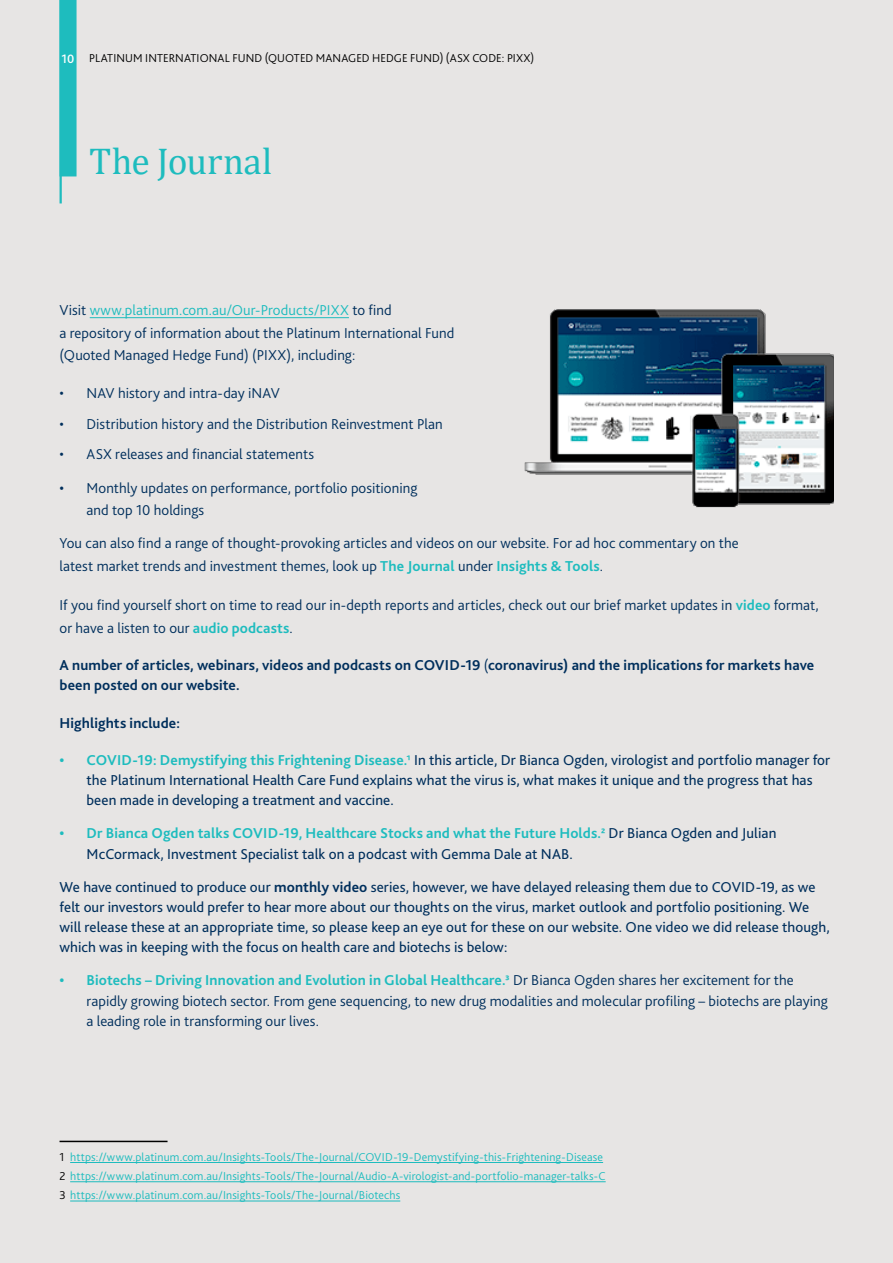
<style>
.page{position:relative;width:893px;height:1263px;background:#e7e5e4}
.page>*{position:absolute;margin:0;border:0;box-sizing:border-box;transform-origin:0 0}
.t1{font:37.5px "Cambria";letter-spacing:-.005em;color:#1ebcbe}
.t2{font:300 15px/22.5px "Bliss 2";letter-spacing:.005em;color:#002f5c}
.t3{font:15px/20.2px "Bliss 2";letter-spacing:.005em;color:#002f5c}
.t4{font:700 15px/20.2px "Bliss 2";letter-spacing:.01em;color:#002f5c}
.t5{font:300 12px/19.2px "Bliss 2";letter-spacing:.01em;color:#1ebcbe}
.t6{font:300 12px "Bliss 2";letter-spacing:.01em;color:#000}
.s1{font-weight:500;font-size:12.75px;color:#fff}
.s2{color:#1ebcbe}
.s3{font-weight:400}
.s4{font-weight:700;color:#1ebcbe}
.s5{font-weight:300}
.s6{font-weight:700;font-size:12px;color:#1ebcbe}
.s7{font-weight:700}
.s8{color:#000}
</style>
<div class="page">
<div style="left:62px;top:0;width:15px;height:176px;background:#1ebcbe"></div>
<hr style="left:60px;top:0;width:2px;height:203px;background:#1ebcbe">
<img style="left:524px;top:310px;width:309px;height:198px">
<hr style="left:90px;top:317px;width:259px;height:1px;background:#1ebcbe">
<hr style="left:60px;top:1141px;width:108px;height:1px;background:#000">
<hr style="left:70px;top:1162px;width:533px;height:1px;background:#1ebcbe">
<hr style="left:70px;top:1181px;width:536px;height:1px;background:#1ebcbe">
<hr style="left:70px;top:1201px;width:330px;height:1px;background:#1ebcbe">
<p class="t6" style="left:62px;top:50px;width:474px"><span class="s1">10</span> PLATINUM INTERNATIONAL FUND (QUOTED MANAGED HEDGE FUND) (ASX CODE: PIXX)</p>
<h1 class="t1" style="left:89px;top:139px;width:184px">The Journal</h1>
<p class="t2" style="left:60px;top:299px;width:396px">Visit <span class="s2">www.platinum.com.au/Our-Products/PIXX</span> to find<br>a repository of information about the Platinum International Fund (Quoted Managed Hedge Fund) (PIXX), including:</p>
<p class="t2" style="left:60px;top:381px;width:222px">• NAV history and intra-day iNAV</p>
<p class="t2" style="left:60px;top:412px;width:385px">• Distribution history and the Distribution Reinvestment Plan</p>
<p class="t2" style="left:60px;top:443px;width:256px">• ASX releases and financial statements</p>
<p class="t2" style="left:87px;top:476px;width:332px;text-indent:-27px"><span class="s3">•</span> Monthly updates on performance, portfolio positioning and top 10 holdings</p>
<p class="t2" style="left:60px;top:532px;width:681px">You can also find a range of thought-provoking articles and videos on our website. For ad hoc commentary on the latest market trends and investment themes, look up <span class="s4">The Journal</span> under <span class="s4">Insights &amp; Tools</span>.</p>
<p class="t2" style="left:60px;top:594px;width:761px">If you find yourself short on time to read our in-depth reports and articles, check out our brief market updates in <span class="s4">video</span> format, or have a listen to our <span class="s4">audio podcasts</span>.</p>
<p class="t4" style="left:60px;top:654px;width:756px">A number of articles, webinars, videos and podcasts on COVID-19 <span class="s5">(</span>coronavirus) and the implications for markets have been posted on our website.</p>
<p class="t4" style="left:60px;top:712px;width:122px">Highlights include:</p>
<p class="t3" style="left:87px;top:749px;width:745px;text-indent:-27px"><span class="s4">• COVID-19: Demystifying this Frightening Disease.</span><span class="s6">1</span> In this article, Dr Bianca Ogden, virologist and portfolio manager for the Platinum International Health Care Fund explains what the virus is, what makes it unique and the progress that has been made in developing a treatment and vaccine.</p>
<p class="t3" style="left:87px;top:823px;width:691px;text-indent:-27px"><span class="s4">• Dr Bianca Ogden talks COVID-19, Healthcare Stocks and what the Future Holds.</span><span class="s6">2</span> Dr Bianca Ogden and Julian<br>McCormack, Investment Specialist talk on a podcast with Gemma Dale at NAB.</p>
<p class="t3" style="left:60px;top:876px;width:772px">We have continued to produce our <span class="s7">monthly video</span> series, however, we have delayed releasing them due to COVID-19, as we felt our investors would prefer to hear more about our thoughts on the virus, market outlook and portfolio positioning. We will release these at an appropriate time, so please keep an eye out for these on our website. One video we did release though, which was in keeping with the focus on health care and biotechs is below:</p>
<p class="t2" style="left:87px;top:970px;width:743px;line-height:20.2px;text-indent:-27px"><span class="s4">• Biotechs – Driving Innovation and Evolution in Global Healthcare.</span><span class="s6">3</span> Dr Bianca Ogden shares her excitement for the rapidly growing biotech sector. From gene sequencing, to new drug modalities and molecular profiling – biotechs are playing a leading role in transforming our lives.</p>
<p class="t5" style="left:60px;top:1147px;width:548px"><span class="s8">1</span> https://www.platinum.com.au/Insights-Tools/The-Journal/COVID-19-Demystifying-this-Frightening-Disease<br><span class="s8">2</span> https://www.platinum.com.au/Insights-Tools/The-Journal/Audio-A-virologist-and-portfolio-manager-talks-C<br><span class="s8">3</span> https://www.platinum.com.au/Insights-Tools/The-Journal/Biotechs</p>
</div>
